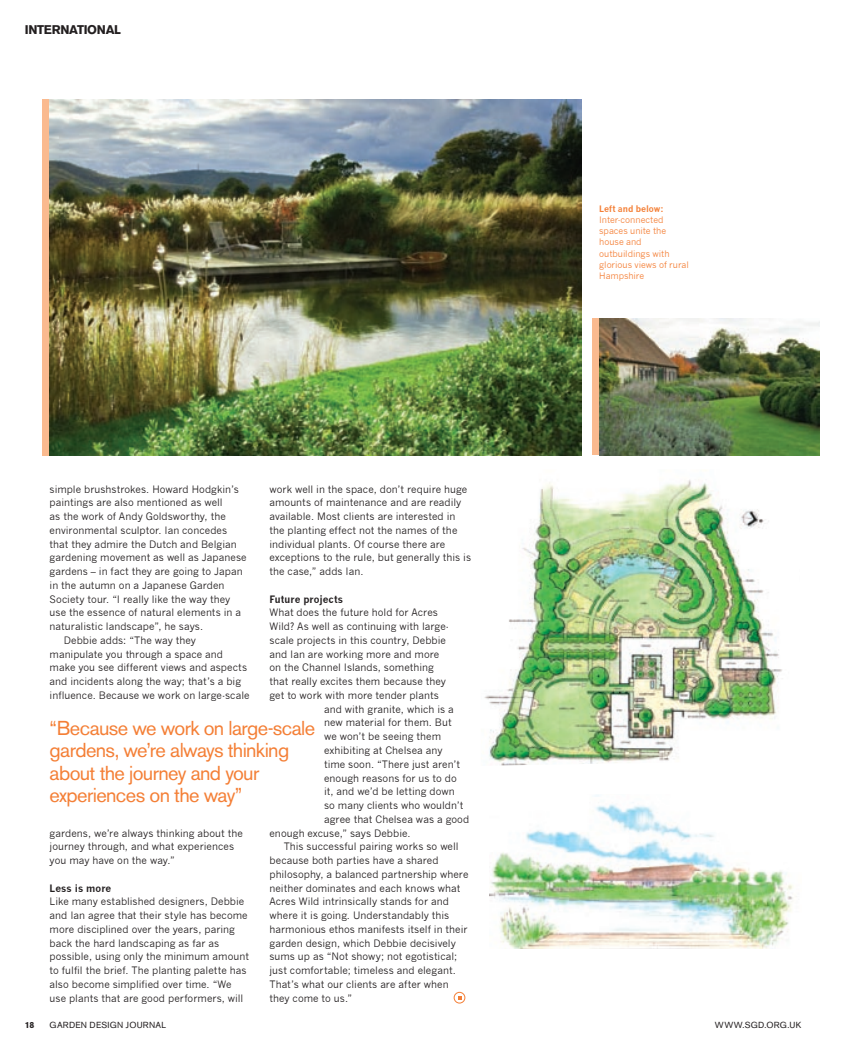
<style>
.page{position:relative;width:851px;height:1053px;background:#fff}
.page>*{position:absolute;margin:0;border:0;box-sizing:border-box;transform-origin:0 0}
.t1{font:20px/22.5px "Akzidenz Grotesk BE";letter-spacing:-.03em;color:#f47f36}
.t2{font:700 12.5px "Akzidenz Grotesk BE";letter-spacing:-.025em;color:#231f20}
.t3{font:10px/13.8px "News Gothic";color:#231f20}
.t4{font:700 10px "News Gothic";letter-spacing:.005em;color:#231f20}
.t5{font:8.75px/11.2px "News Gothic";letter-spacing:-.005em;color:#f47f36}
.t6{font:8.75px "Akzidenz Grotesk BE";letter-spacing:.03em;color:#231f20}
.t7{font:700 8.75px "News Gothic";color:#f47f36}
.t8{font:700 8.75px "Akzidenz Grotesk BE";color:#231f20}
</style>
<div class="page">
<svg style="left:43px;top:99px;width:22px;height:357px;background:#e3ad84"></svg>
<div style="left:592px;top:318px;width:22px;height:137px;background:#faba8f"></div>
<img style="left:599px;top:318px;width:220px;height:137px">
<img style="left:489px;top:795px;width:304px;height:153px">
<img style="left:484px;top:480px;width:298px;height:285px">
<img style="left:50px;top:99px;width:531px;height:356px">
<div style="left:454px;top:991px;width:11px;height:12px;border:1px solid #f47f36;border-radius:50%"></div>
<p class="t2" style="left:25px;top:23px;width:98px">INTERNATIONAL</p>
<p class="t3" style="left:50px;top:482px;width:191px">simple brushstrokes. Howard Hodgkin’s</p>
<p class="t3" style="left:50px;top:496px;width:174px">paintings are also mentioned as well</p>
<p class="t3" style="left:50px;top:509px;width:178px">as the work of Andy Goldsworthy, the</p>
<p class="t3" style="left:50px;top:523px;width:179px">environmental sculptor. Ian concedes</p>
<p class="t3" style="left:50px;top:537px;width:188px">that they admire the Dutch and Belgian</p>
<p class="t3" style="left:50px;top:551px;width:198px">gardening movement as well as Japanese</p>
<p class="t3" style="left:50px;top:564px;width:194px">gardens – in fact they are going to Japan</p>
<p class="t3" style="left:50px;top:578px;width:176px">in the autumn on a Japanese Garden</p>
<p class="t3" style="left:50px;top:592px;width:182px">Society tour. “I really like the way they</p>
<p class="t3" style="left:50px;top:606px;width:193px">use the essence of natural elements in a</p>
<p class="t3" style="left:50px;top:619px;width:155px">naturalistic landscape”, he says.</p>
<p class="t3" style="left:64px;top:633px;width:134px">Debbie adds: “The way they</p>
<p class="t3" style="left:50px;top:647px;width:175px">manipulate you through a space and</p>
<p class="t3" style="left:50px;top:661px;width:199px">make you see different views and aspects</p>
<p class="t3" style="left:50px;top:674px;width:193px">and incidents along the way; that’s a big</p>
<p class="t3" style="left:50px;top:688px;width:201px">influence. Because we work on large-scale</p>
<p class="t3" style="left:269px;top:482px;width:203px">work well in the space, don’t require huge amounts of maintenance and are readily available. Most clients are interested in the planting effect not the names of the individual plants. Of course there are exceptions to the rule, but generally this is the case,” adds Ian.</p>
<p class="t4" style="left:269px;top:593px;width:75px">Future projects</p>
<p class="t3" style="left:269px;top:606px;width:170px">What does the future hold for Acres</p>
<p class="t3" style="left:269px;top:619px;width:181px">Wild? As well as continuing with large-</p>
<p class="t3" style="left:269px;top:633px;width:178px">scale projects in this country, Debbie</p>
<p class="t3" style="left:269px;top:647px;width:171px">and Ian are working more and more</p>
<p class="t3" style="left:269px;top:661px;width:166px">on the Channel Islands, something</p>
<p class="t3" style="left:269px;top:674px;width:178px">that really excites them because they</p>
<p class="t3" style="left:269px;top:688px;width:171px">get to work with more tender plants</p>
<p class="t3" style="left:324px;top:702px;width:131px">and with granite, which is a</p>
<p class="t3" style="left:324px;top:716px;width:129px">new material for them. But</p>
<p class="t3" style="left:324px;top:729px;width:118px">we won’t be seeing them</p>
<p class="t3" style="left:324px;top:743px;width:120px">exhibiting at Chelsea any</p>
<p class="t3" style="left:324px;top:757px;width:138px">time soon. “There just aren’t</p>
<p class="t3" style="left:324px;top:771px;width:134px">enough reasons for us to do</p>
<p class="t3" style="left:324px;top:784px;width:132px">it, and we’d be letting down</p>
<p class="t3" style="left:324px;top:798px;width:141px">so many clients who wouldn’t</p>
<p class="t3" style="left:324px;top:812px;width:147px">agree that Chelsea was a good</p>
<p class="t3" style="left:269px;top:826px;width:143px">enough excuse,” says Debbie.</p>
<p class="t3" style="left:283px;top:839px;width:176px">This successful pairing works so well</p>
<p class="t3" style="left:269px;top:853px;width:171px">because both parties have a shared</p>
<p class="t3" style="left:269px;top:867px;width:200px">philosophy, a balanced partnership where</p>
<p class="t3" style="left:269px;top:881px;width:192px">neither dominates and each knows what</p>
<p class="t3" style="left:269px;top:894px;width:181px">Acres Wild intrinsically stands for and</p>
<p class="t3" style="left:269px;top:908px;width:181px">where it is going. Understandably this</p>
<p class="t3" style="left:269px;top:922px;width:199px">harmonious ethos manifests itself in their</p>
<p class="t3" style="left:269px;top:936px;width:188px">garden design, which Debbie decisively</p>
<p class="t3" style="left:269px;top:949px;width:189px">sums up as “Not showy; not egotistical;</p>
<p class="t3" style="left:269px;top:963px;width:188px">just comfortable; timeless and elegant.</p>
<p class="t3" style="left:269px;top:977px;width:181px">That’s what our clients are after when</p>
<p class="t3" style="left:269px;top:991px;width:84px">they come to us.”</p>
<h1 class="t1" style="left:50px;top:716px;width:267px">“Because we work on large-scale gardens, we’re always thinking about the journey and your experiences on the way”</h1>
<p class="t3" style="left:50px;top:826px;width:195px">gardens, we’re always thinking about the journey through, and what experiences you may have on the way.”</p>
<p class="t4" style="left:50px;top:881px;width:63px">Less is more</p>
<p class="t3" style="left:50px;top:894px;width:201px">Like many established designers, Debbie and Ian agree that their style has become more disciplined over the years, paring back the hard landscaping as far as possible, using only the minimum amount to fulfil the brief. The planting palette has also become simplified over time. “We use plants that are good performers, will</p>
<p class="t7" style="left:599px;top:203px;width:66px">Left and below:</p>
<p class="t5" style="left:599px;top:214px;width:91px">Inter-connected spaces unite the house and outbuildings with glorious views of rural<br>Hampshire</p>
<p class="t8" style="left:25px;top:1019px;width:11px">18</p>
<p class="t6" style="left:50px;top:1019px;width:118px">GARDEN DESIGN JOURNAL</p>
<p class="t6" style="left:714px;top:1019px;width:38px">www.sgd</p>
<p class="t6" style="left:764px;top:1019px;width:10px">.org</p>
<p class="t6" style="left:787px;top:1019px;width:15px">.uK</p>
</div>
